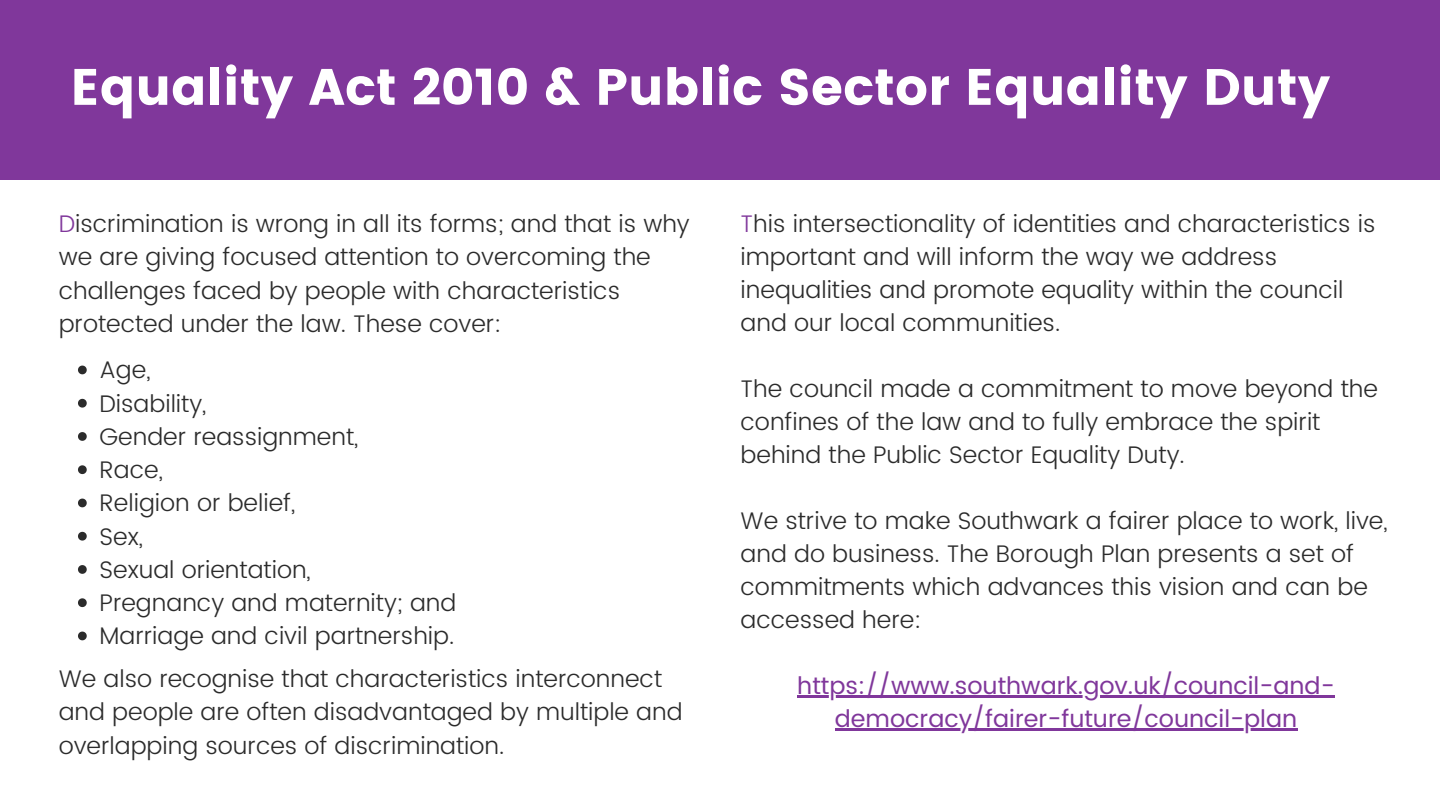
<style>
.page{position:relative;width:1440px;height:810px;background:#fff}
.page>*{position:absolute;margin:0;border:0;box-sizing:border-box;transform-origin:0 0}
.t1{font:51px "Poppins";color:#fff}
.t2{font:300 24px/33px "Poppins";color:#2b2b2b}
.t3{font:24px/33px "Poppins";color:#80379b;text-align:center}
.s1{color:#80379b}
</style>
<div class="page">
<div style="left:0;top:0;width:1440px;height:180px;background:#80379b"></div>
<svg style="left:78px;top:366px;width:9px;height:8px"></svg>
<svg style="left:78px;top:399px;width:9px;height:9px"></svg>
<svg style="left:78px;top:432px;width:9px;height:9px"></svg>
<svg style="left:78px;top:465px;width:9px;height:9px"></svg>
<svg style="left:78px;top:499px;width:9px;height:8px"></svg>
<svg style="left:78px;top:532px;width:9px;height:9px"></svg>
<svg style="left:78px;top:565px;width:9px;height:9px"></svg>
<svg style="left:78px;top:598px;width:9px;height:9px"></svg>
<svg style="left:78px;top:632px;width:9px;height:8px"></svg>
<hr style="left:797px;top:695px;width:538px;height:3px;background:#80379b">
<hr style="left:835px;top:728px;width:462px;height:3px;background:#80379b">
<p class="t1" style="left:71px;top:57px;width:1261px">Equality Act 2010 &amp; Public Sector Equality Duty</p>
<p class="t2" style="left:59px;top:207px;width:633px"><span class="s1">D</span>iscrimination is wrong in all its forms; and that is why we are giving focused attention to overcoming the challenges faced by people with characteristics protected under the law. These cover:</p>
<p class="t2" style="left:100px;top:354px;width:52px">Age,</p>
<p class="t2" style="left:100px;top:387px;width:108px">Disability,</p>
<p class="t2" style="left:100px;top:420px;width:260px">Gender reassignment,</p>
<p class="t2" style="left:100px;top:453px;width:65px">Race,</p>
<p class="t2" style="left:100px;top:487px;width:197px">Religion or belief,</p>
<p class="t2" style="left:100px;top:520px;width:45px">Sex,</p>
<p class="t2" style="left:100px;top:553px;width:213px">Sexual orientation,</p>
<p class="t2" style="left:100px;top:586px;width:358px">Pregnancy and maternity; and</p>
<p class="t2" style="left:100px;top:620px;width:356px">Marriage and civil partnership.</p>
<p class="t2" style="left:59px;top:662px;width:625px">We also recognise that characteristics interconnect and people are often disadvantaged by multiple and overlapping sources of discrimination.</p>
<p class="t2" style="left:741px;top:207px;width:636px"><span class="s1">T</span>his intersectionality of identities and characteristics is important and will inform the way we address inequalities and promote equality within the council and our local communities.</p>
<p class="t2" style="left:741px;top:372px;width:639px">The council made a commitment to move beyond the confines of the law and to fully embrace the spirit behind the Public Sector Equality Duty.</p>
<p class="t2" style="left:741px;top:504px;width:648px">We strive to make Southwark a fairer place to work, live, and do business. The Borough Plan presents a set of commitments which advances this vision and can be accessed here:</p>
<p class="t3" style="left:797px;top:669px;width:539px">https://www.southwark.gov.uk/council-and&shy;democracy/fairer-future/council-plan</p>
</div>
